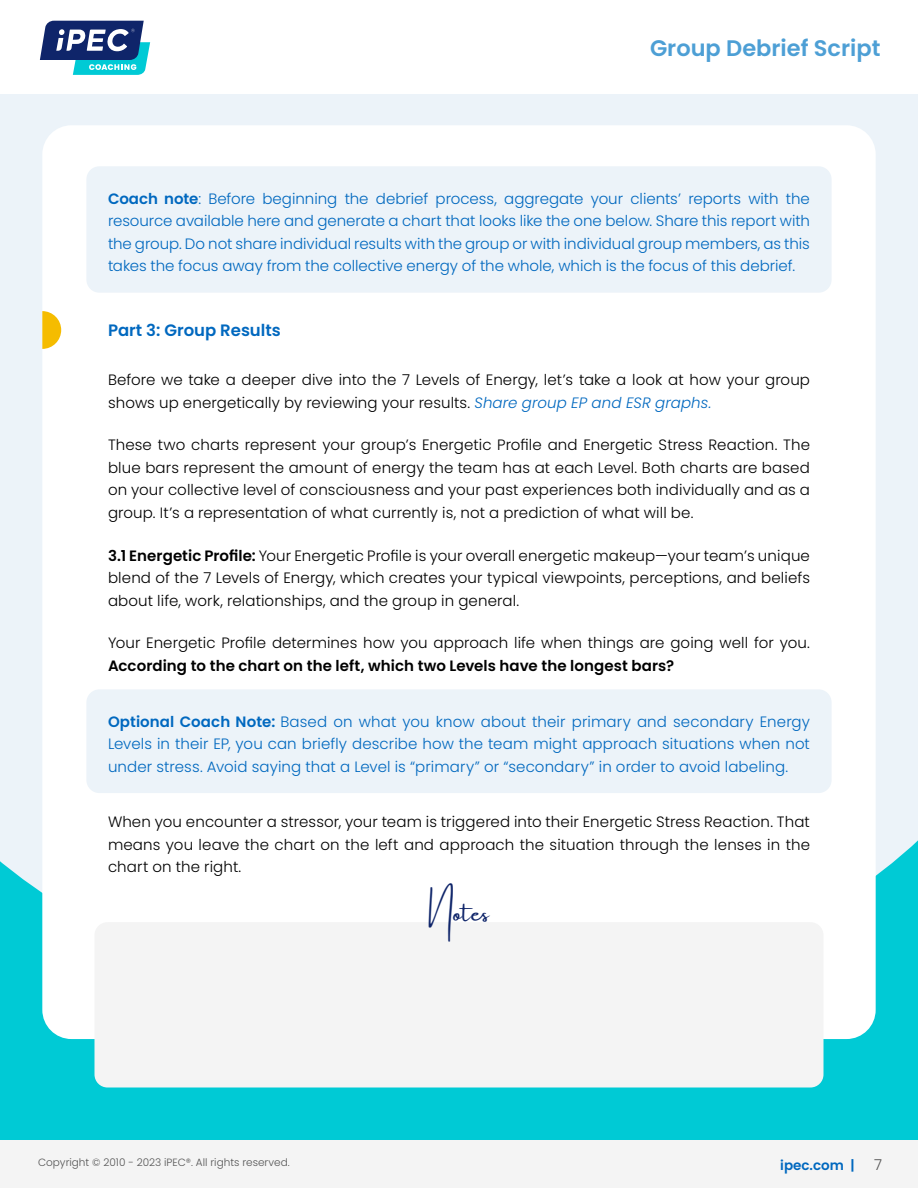
<style>
.page{position:relative;width:918px;height:1188px;background:#fff}
.page>*{position:absolute;margin:0;border:0;box-sizing:border-box;transform-origin:0 0}
.t1{font:24px "Amsterdam One";color:#0f256a}
.t2{font:600 22.5px "Poppins";color:#4d9fd5}
.t3{font:600 16.5px "Poppins";color:#0068bf}
.t4{font:300 15px/22.5px "Poppins";letter-spacing:.01em;color:#000;text-align:justify}
.t5{font:300 15px/22.5px "Poppins";color:#0068bf;text-align:justify}
.t6{font:600 15px "Poppins";letter-spacing:.005em;color:#000}
.t7{font:300 15px "Poppins";color:#545454}
.t8{font:600 13.5px "Poppins";color:#0068bf}
.t9{font:300 10.5px "Poppins";color:#545454}
.s1{font-weight:600}
.s2{font-style:italic;color:#0068bf}
</style>
<div class="page">
<div style="left:0;top:1140px;width:918px;height:48px;background:#f4f4f4"></div>
<div style="left:0;top:0;width:918px;height:1140px;background:#00cad5"></div>
<div style="left:0;top:94px;width:918px;height:799px;background:#ecf3f9"></div>
<div style="left:0;top:0;width:918px;height:94px;background:#fff"></div>
<svg style="left:40px;top:21px;width:110px;height:54px"></svg>
<div style="left:42px;top:125px;width:834px;height:914px;background:#fff;border-radius:29px"></div>
<div style="left:94px;top:922px;width:729px;height:165px;background:#f4f4f4;border-radius:13px"></div>
<svg style="left:42px;top:311px;width:19px;height:38px"></svg>
<div style="left:86px;top:166px;width:746px;height:127px;background:#ecf3f9;border-radius:13px"></div>
<div style="left:86px;top:689px;width:746px;height:104px;background:#ecf3f9;border-radius:13px"></div>
<h2 class="t2" style="left:650px;top:35px;width:232px">Group Debrief Script</h2>
<p class="t5" style="left:108px;top:187px;width:704px"><span class="s1">Coach note</span>: Before beginning the debrief process, aggregate your clients’ reports with the resource available here and generate a chart that looks like the one below. Share this report with the group. Do not share individual results with the group or with individual group members, as this takes the focus away from the collective energy of the whole, which is the focus of this debrief.</p>
<p class="t3" style="left:108px;top:320px;width:174px">Part 3: Group Results</p>
<p class="t4" style="left:108px;top:369px;width:704px">Before we take a deeper dive into the 7 Levels of Energy, let’s take a look at how your group shows up energetically by reviewing your results. <span class="s2">Share group EP and ESR graphs.</span></p>
<p class="t4" style="left:108px;top:434px;width:704px">These two charts represent your group’s Energetic Profile and Energetic Stress Reaction. The blue bars represent the amount of energy the team has at each Level. Both charts are based on your collective level of consciousness and your past experiences both individually and as a group. It’s a representation of what currently is, not a prediction of what will be.</p>
<p class="t4" style="left:108px;top:544px;width:704px"><span class="s1">3.1 Energetic Profile:</span> Your Energetic Profile is your overall energetic makeup—your team’s unique blend of the 7 Levels of Energy, which creates your typical viewpoints, perceptions, and beliefs about life, work, relationships, and the group in general.</p>
<p class="t4" style="left:108px;top:632px;width:703px">Your Energetic Profile determines how you approach life when things are going well for you.</p>
<p class="t6" style="left:108px;top:657px;width:568px">According to the chart on the left, which two Levels have the longest bars?</p>
<p class="t5" style="left:108px;top:710px;width:704px"><span class="s1">Optional Coach Note:</span> Based on what you know about their primary and secondary Energy Levels in their EP, you can briefly describe how the team might approach situations when not under stress. Avoid saying that a Level is “primary” or “secondary” in order to avoid labeling.</p>
<p class="t4" style="left:108px;top:811px;width:704px">When you encounter a stressor, your team is triggered into their Energetic Stress Reaction. That means you leave the chart on the left and approach the situation through the lenses in the chart on the right.</p>
<h1 class="t1" style="left:429px;top:900px;width:63px">Notes</h1>
<p class="t9" style="left:38px;top:1157px;width:253px">Copyright © 2010 - 2023 iPEC®. All rights reserved.</p>
<p class="t8" style="left:780px;top:1157px;width:76px">ipec.com |</p>
<p class="t7" style="left:874px;top:1156px;width:9px">7</p>
</div>
